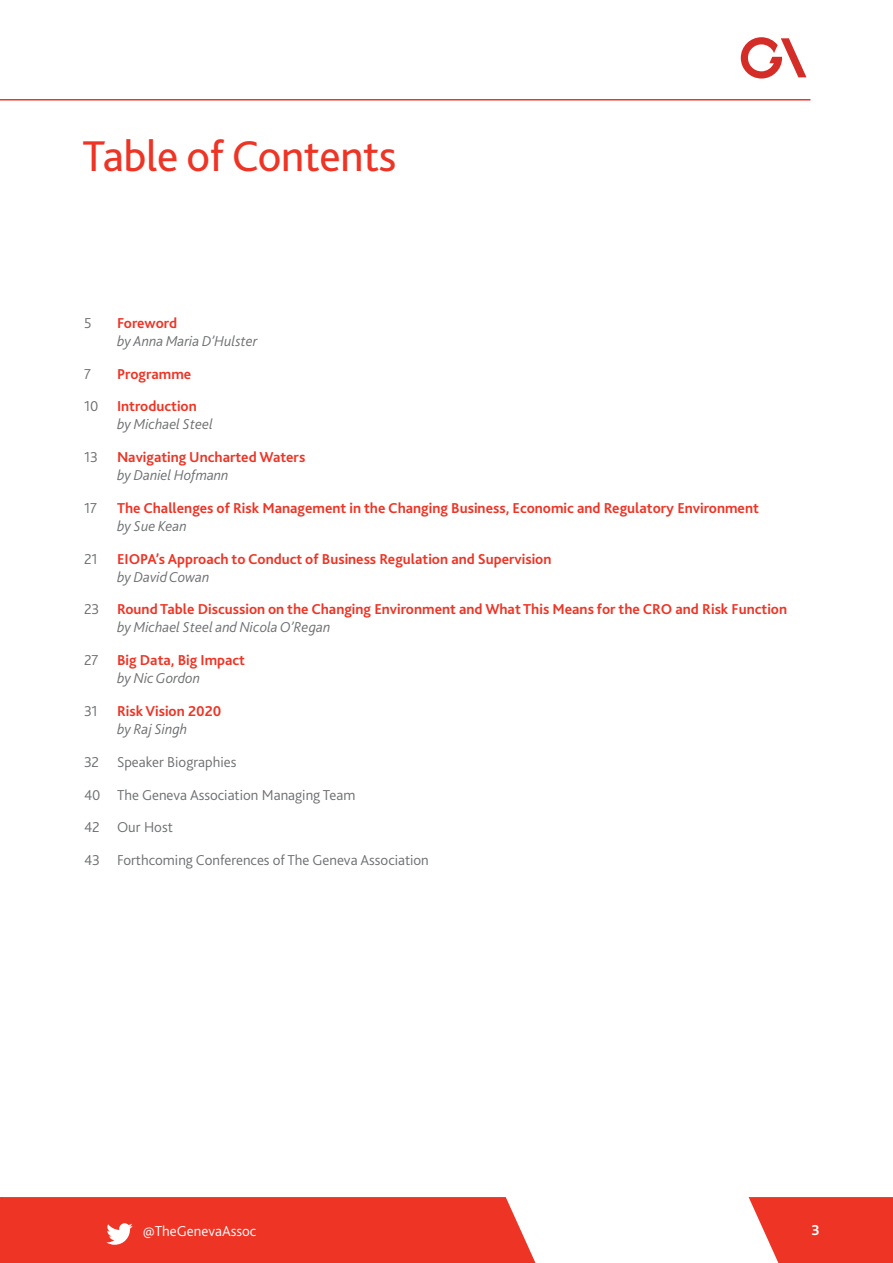
<style>
.page{position:relative;width:893px;height:1263px;background:#fff}
.page>*{position:absolute;margin:0;border:0;box-sizing:border-box;transform-origin:0 0}
.t1{font:45px "Bliss 2";letter-spacing:-.01em;color:#ee3425}
.t2{font:700 15px/18px "Bliss 2";color:#ee3425}
.t3{font:300 15px "Bliss 2";color:#6d6f71}
.t4{font:italic 300 15px/18px "Bliss 2";color:#6d6f71}
.t5{font:300 15px "Bliss 2";color:#fff}
.t6{font:700 15px "Bliss 2";color:#fff}
.s1{font-weight:700;font-style:normal;color:#ee3425}
.s2{font-style:normal}
.s3{font-weight:300;font-style:italic;color:#6d6f71}
.s4{font-weight:300;color:#6d6f71}
</style>
<div class="page">
<svg style="left:749px;top:1197px;width:144px;height:66px;background:#ef493b"></svg>
<hr style="left:0;top:99px;width:810px;height:2px;background:#ee3425">
<svg style="left:741px;top:37px;width:65px;height:42px"></svg>
<div style="left:0;top:1197px;width:536px;height:66px;background:#ee3425"></div>
<p class="t1" style="left:82px;top:128px;width:316px">Table of Contents</p>
<p class="t3" style="left:84px;top:314px;width:9px">5</p>
<p class="t4" style="left:117px;top:314px;width:142px"><span class="s1">Foreword<br></span>by Anna Maria D’Hulster</p>
<p class="t3" style="left:84px;top:364px;width:9px">7</p>
<p class="t2" style="left:117px;top:365px;width:76px">Programme</p>
<p class="t4" style="left:117px;top:397px;width:97px;text-indent:-33px"><span class="s2">10</span> <span class="s1">Introduction </span>by Michael Steel</p>
<p class="t3" style="left:84px;top:448px;width:16px">13</p>
<p class="t2" style="left:117px;top:448px;width:190px">Navigating Uncharted Waters <span class="s3">by Daniel Hofmann</span></p>
<p class="t3" style="left:84px;top:499px;width:15px">17</p>
<p class="t2" style="left:117px;top:499px;width:643px">The Challenges of Risk Management in the Changing Business, Economic and Regulatory Environment <span class="s3">by Sue Kean</span></p>
<p class="t3" style="left:84px;top:549px;width:15px">21</p>
<p class="t2" style="left:117px;top:550px;width:436px">EIOPA’s Approach to Conduct of Business Regulation and Supervision <span class="s3">by David Cowan</span></p>
<p class="t2" style="left:117px;top:600px;width:672px;text-indent:-33px"><span class="s4">23</span> Round Table Discussion on the Changing Environment and What This Means for the CRO and Risk Function <span class="s3">by Michael Steel and Nicola O’Regan</span></p>
<p class="t2" style="left:117px;top:651px;width:130px;text-indent:-33px"><span class="s4">27</span> Big Data, Big Impact <span class="s3">by Nic Gordon</span></p>
<p class="t3" style="left:84px;top:702px;width:15px">31</p>
<p class="t2" style="left:117px;top:702px;width:106px">Risk Vision 2020 <span class="s3">by Raj Singh</span></p>
<p class="t3" style="left:84px;top:752px;width:154px">32 Speaker Biographies</p>
<p class="t3" style="left:84px;top:785px;width:273px">40 The Geneva Association Managing Team</p>
<p class="t3" style="left:84px;top:818px;width:90px">42 Our Host</p>
<p class="t3" style="left:84px;top:851px;width:346px">43 Forthcoming Conferences of The Geneva Association</p>
<p class="t5" style="left:143px;top:1221px;width:115px">@TheGenevaAssoc</p>
<p class="t6" style="left:812px;top:1221px;width:10px">3</p>
</div>
